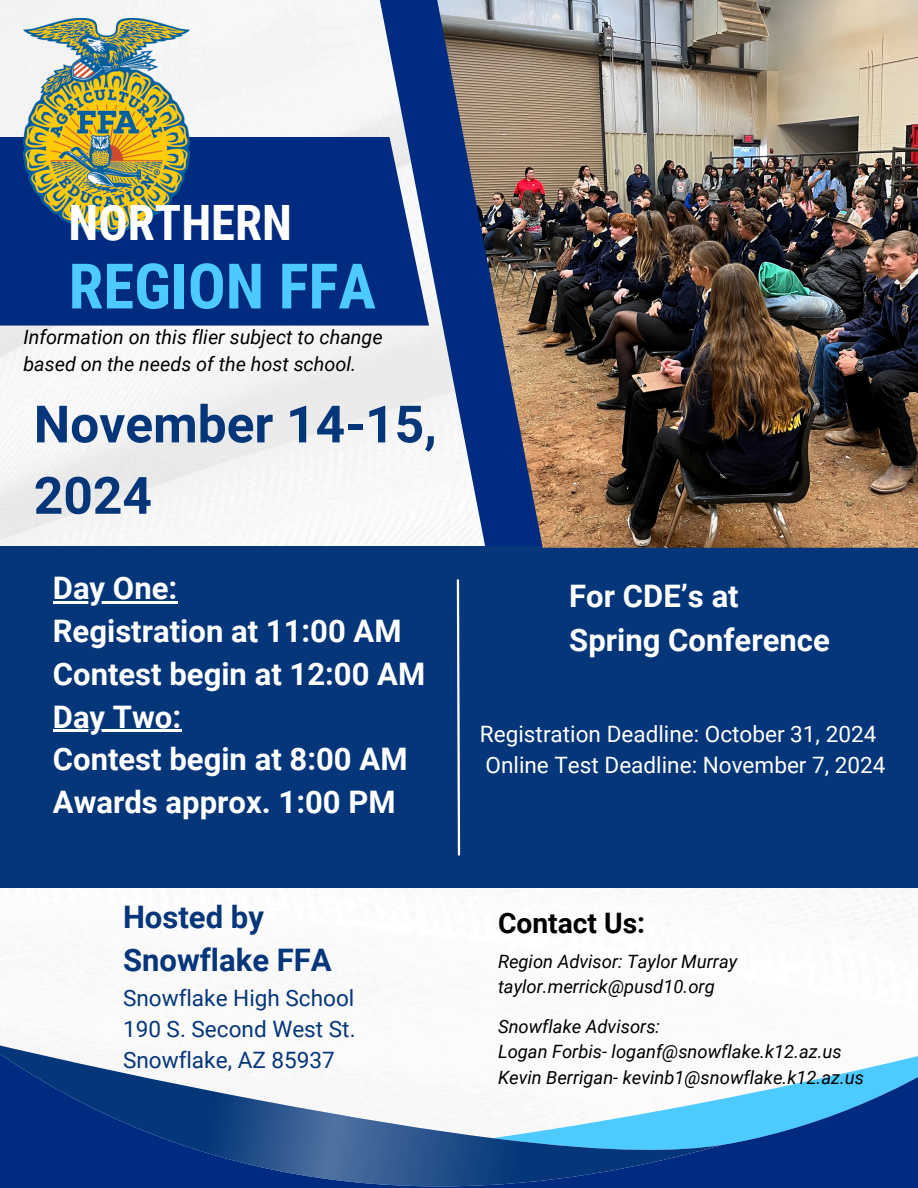
<style>
.page{position:relative;width:918px;height:1188px;background:#fff}
.page>*{position:absolute;margin:0;border:0;box-sizing:border-box;transform-origin:0 0}
.t1{font:700 62.85px "Roboto Condensed";color:#4dcaff}
.t2{font:700 51.45px/71.4px "Roboto";color:#043679}
.t3{font:700 48.75px "Roboto Condensed";color:#fff}
.t4{font:700 31.05px/42.8px "Roboto";color:#fff}
.t5{font:700 31.05px/43.3px "Roboto";color:#043679}
.t6{font:700 28.2px "Roboto";color:#000}
.t7{font:22.5px/30.8px "Roboto";color:#fff}
.t8{font:22.5px/30.8px "Roboto";color:#043679;text-align:justify}
.t9{font:italic 19.8px/27.5px "Roboto";color:#000}
.t10{font:italic 18.3px "Roboto";color:#000}
</style>
<div class="page">
<img style="left:0;top:0;width:918px;height:986px">
<svg style="left:369px;top:0;width:60px;height:547px;fill:#f3f3f3"></svg>
<div style="left:0;top:547px;width:918px;height:341px;background:#043679"></div>
<svg style="left:456px;top:579px;width:5px;height:277px"></svg>
<img style="left:429px;top:0;width:489px;height:548px">
<svg style="left:722px;top:1056px;width:196px;height:132px;fill:#002b80"></svg>
<svg style="left:0;top:1045px;width:722px;height:143px"></svg>
<div style="left:0;top:137px;width:429px;height:189px;background:#002b80"></div>
<img style="left:23px;top:19px;width:167px;height:213px">
<hr style="left:53px;top:602px;width:124px;height:2px;background:#fff">
<hr style="left:53px;top:730px;width:128px;height:2px;background:#fff">
<h2 class="t3" style="left:69px;top:195px;width:225px">NORTHERN</h2>
<h1 class="t1" style="left:69px;top:250px;width:309px">REGION FFA</h1>
<p class="t9" style="left:23px;top:323px;width:361px">Information on this flier subject to change based on the needs of the host school.</p>
<p class="t2" style="left:34px;top:389px;width:404px">November 14-15,<br>2024</p>
<h3 class="t4" style="left:53px;top:567px;width:374px">Day One:<br>Registration at 11:00 AM<br>Contest begin at 12:00 AM</h3>
<h4 class="t4" style="left:53px;top:696px;width:356px">Day Two:<br>Contest begin at 8:00 AM<br>Awards approx. 1:00 PM</h4>
<h4 class="t5" style="left:123px;top:895px;width:210px">Hosted by<br>Snowflake FFA</h4>
<h5 class="t8" style="left:123px;top:983px;width:234px">Snowflake High School 190 S. Second West St.<br>Snowflake, AZ 85937</h5>
<p class="t4" style="left:569px;top:575px;width:262px;line-height:43.3px">For CDE’s at<br>Spring Conference</p>
<p class="t7" style="left:480px;top:719px;width:407px">Registration Deadline: October 31, 2024<br>Online Test Deadline: November 7, 2024</p>
<p class="t6" style="left:498px;top:906px;width:149px">Contact Us:</p>
<p class="t10" style="left:498px;top:951px;width:241px">Region Advisor: Taylor Murray</p>
<h5 class="t10" style="left:498px;top:976px;width:218px">taylor.merrick@pusd10.org</h5>
<h4 class="t10" style="left:498px;top:1016px;width:163px">Snowflake Advisors:</h4>
<h4 class="t10" style="left:498px;top:1041px;width:345px">Logan Forbis- loganf@snowflake.k12.az.us</h4>
<p class="t10" style="left:498px;top:1067px;width:367px">Kevin Berrigan- kevinb1@snowflake.k12.az.us</p>
</div>
